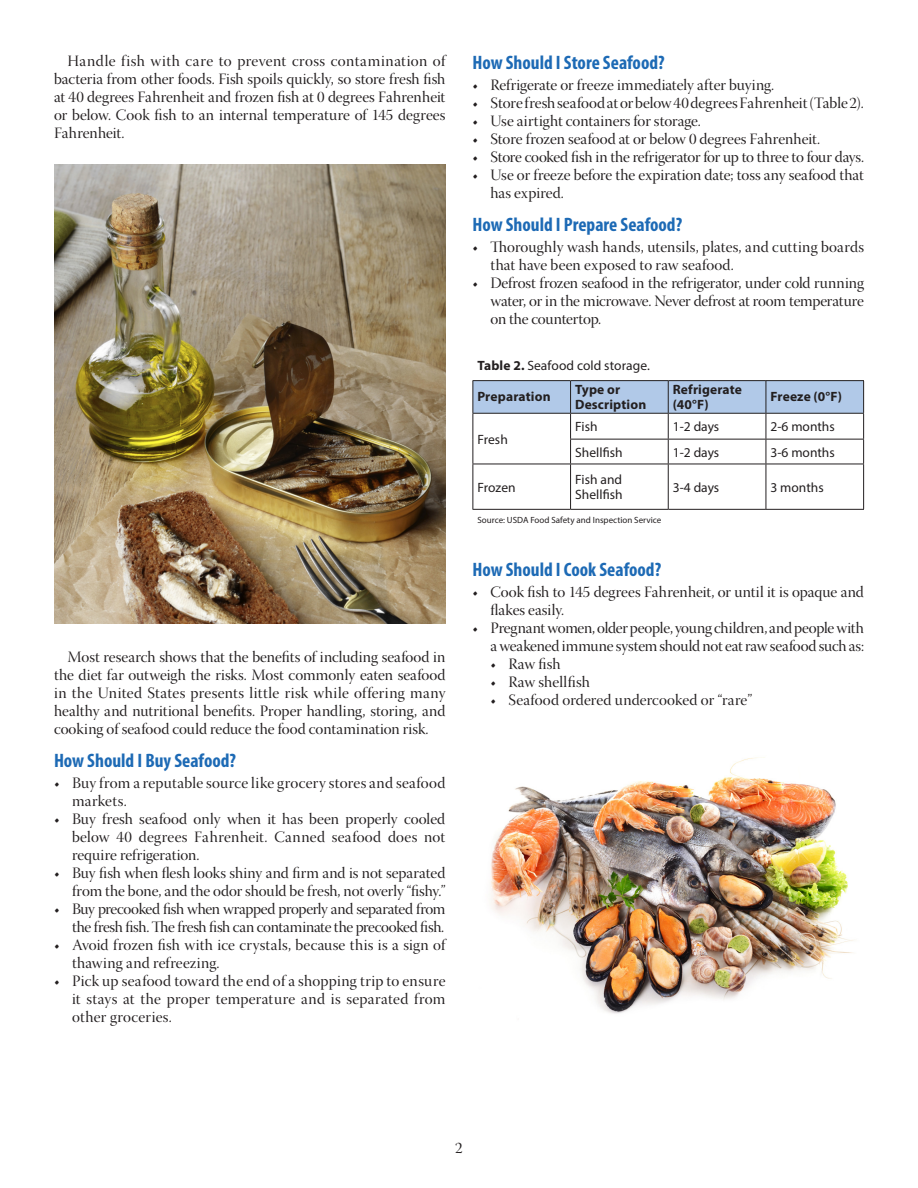
<style>
.page{position:relative;width:918px;height:1188px;background:#fff}
.page>*{position:absolute;margin:0;border:0;box-sizing:border-box;transform-origin:0 0}
._1{font:700 condensed 19.5px "Myriad Pro";color:#1d6ab5}
.body{font:15.75px/18px "Warnock Pro Disp";color:#231f20;text-align:justify}
.body-2{font:15.75px/18px "Warnock Pro Disp";letter-spacing:-.025em;color:#231f20;text-align:right}
.body-3{font:15.75px "Warnock Pro Disp";letter-spacing:-.02em;color:#231f20}
.table__body{font:13.5px "Myriad Pro";color:#231f20}
.table__header{font:700 13.5px/15px "Myriad Pro";letter-spacing:.01em;color:#231f20}
.table__header-2{font:13.5px "Myriad Pro";letter-spacing:.005em;color:#231f20}
.table__title{font:700 13.5px "Myriad Pro";letter-spacing:.01em;color:#231f20}
.table_hanging_footnote{font:9px "Myriad Pro";color:#231f20}
.s1{font-weight:700}
</style>
<div class="page">
<img style="left:54px;top:165px;width:391px;height:458px">
<svg style="left:472px;top:381px;width:392px;height:83px"></svg>
<hr style="left:472px;top:464px;width:99px;height:1px;background:#231f20">
<hr style="left:472px;top:464px;width:1px;height:45px;background:#231f20">
<hr style="left:571px;top:464px;width:97px;height:1px;background:#231f20">
<hr style="left:570px;top:464px;width:1px;height:45px;background:#231f20">
<hr style="left:668px;top:464px;width:98px;height:1px;background:#231f20">
<hr style="left:668px;top:464px;width:1px;height:45px;background:#231f20">
<hr style="left:766px;top:464px;width:98px;height:1px;background:#231f20">
<hr style="left:766px;top:464px;width:1px;height:45px;background:#231f20">
<hr style="left:863px;top:464px;width:1px;height:45px;background:#231f20">
<hr style="left:472px;top:380px;width:99px;height:1px;background:#231f20">
<hr style="left:472px;top:381px;width:1px;height:32px;background:#231f20">
<hr style="left:571px;top:380px;width:97px;height:1px;background:#231f20">
<hr style="left:570px;top:381px;width:1px;height:32px;background:#231f20">
<hr style="left:668px;top:380px;width:98px;height:1px;background:#231f20">
<hr style="left:668px;top:381px;width:1px;height:32px;background:#231f20">
<hr style="left:766px;top:380px;width:98px;height:1px;background:#231f20">
<hr style="left:766px;top:381px;width:1px;height:32px;background:#231f20">
<hr style="left:863px;top:381px;width:1px;height:32px;background:#231f20">
<hr style="left:472px;top:413px;width:99px;height:1px;background:#231f20">
<hr style="left:571px;top:413px;width:97px;height:1px;background:#231f20">
<hr style="left:668px;top:413px;width:98px;height:1px;background:#231f20">
<hr style="left:766px;top:413px;width:98px;height:1px;background:#231f20">
<hr style="left:472px;top:509px;width:99px;height:1px;background:#231f20">
<hr style="left:571px;top:509px;width:97px;height:1px;background:#231f20">
<hr style="left:668px;top:509px;width:98px;height:1px;background:#231f20">
<hr style="left:766px;top:509px;width:98px;height:1px;background:#231f20">
<img style="left:490px;top:757px;width:364px;height:257px">
<p class="body" style="left:54px;top:53px;width:393px;text-indent:14px">Handle fish with care to prevent cross contamination of bacteria from other foods. Fish spoils quickly, so store fresh fish at 40 degrees Fahrenheit and frozen fish at 0 degrees Fahrenheit or below. Cook fish to an internal temperature of 145 degrees Fahrenheit.</p>
<p class="_1" style="left:472px;top:50px;width:194px">How Should I Store Seafood?</p>
<p class="body" style="left:472px;top:77px;width:303px">• Refrigerate or freeze immediately after buying.</p>
<p class="body" style="left:472px;top:95px;width:393px">• Store fresh seafood at or below 40 degrees Fahrenheit (Table 2).</p>
<p class="body" style="left:472px;top:113px;width:230px">• Use airtight containers for storage.</p>
<p class="body" style="left:472px;top:131px;width:349px">• Store frozen seafood at or below 0 degrees Fahrenheit.</p>
<p class="body-3" style="left:472px;top:148px;width:393px">• Store cooked fish in the refrigerator for up to three to four days.</p>
<p class="body" style="left:490px;top:167px;width:375px;text-indent:-18px">• Use or freeze before the expiration date; toss any seafood that has expired.</p>
<p class="_1" style="left:472px;top:212px;width:211px">How Should I Prepare Seafood?</p>
<p class="body" style="left:490px;top:239px;width:375px;text-indent:-18px">• Thoroughly wash hands, utensils, plates, and cutting boards that have been exposed to raw seafood.</p>
<p class="body" style="left:490px;top:275px;width:375px;text-indent:-18px">• Defrost frozen seafood in the refrigerator, under cold running water, or in the microwave. Never defrost at room temperature on the countertop.</p>
<p class="table__header-2" style="left:477px;top:357px;width:174px"><span class="s1">Table 2.</span> Seafood cold storage.</p>
<p class="table__title" style="left:477px;top:388px;width:75px">Preparation</p>
<p class="table__header" style="left:575px;top:381px;width:47px">Type or</p>
<p class="table__header" style="left:575px;top:396px;width:73px">Description</p>
<p class="table__header" style="left:673px;top:381px;width:71px">Refrigerate (40°F)</p>
<p class="table__header" style="left:771px;top:389px;width:73px">Freeze (0°F)</p>
<p class="body" style="left:54px;top:650px;width:393px;text-indent:14px">Most research shows that the benefits of including seafood in the diet far outweigh the risks. Most commonly eaten seafood in the United States presents little risk while offering many healthy and nutritional benefits. Proper handling, storing, and cooking of seafood could reduce the food contamination risk.</p>
<p class="_1" style="left:54px;top:748px;width:184px">How Should I Buy Seafood?</p>
<p class="body" style="left:72px;top:776px;width:375px;text-indent:-18px">• Buy from a reputable source like grocery stores and seafood markets.</p>
<p class="body" style="left:72px;top:812px;width:375px;text-indent:-18px">• Buy fresh seafood only when it has been properly cooled below 40 degrees Fahrenheit. Canned seafood does not require refrigeration.</p>
<p class="body" style="left:54px;top:866px;width:393px;text-align:right">• Buy fish when flesh looks shiny and firm and is not separated from the bone, and the odor should be fresh, not overly “fishy.”</p>
<p class="body-2" style="left:54px;top:902px;width:393px">• Buy precooked fish when wrapped properly and separated from the fresh fish. The fresh fish can contaminate the precooked fish.</p>
<p class="body" style="left:72px;top:938px;width:375px;text-indent:-18px">• Avoid frozen fish with ice crystals, because this is a sign of thawing and refreezing.</p>
<p class="body" style="left:72px;top:974px;width:375px;text-indent:-18px">• Pick up seafood toward the end of a shopping trip to ensure it stays at the proper temperature and is separated from other groceries.</p>
<p class="table__body" style="left:477px;top:431px;width:32px">Fresh</p>
<p class="table__body" style="left:575px;top:418px;width:24px">Fish</p>
<p class="table__body" style="left:673px;top:418px;width:48px">1-2 days</p>
<p class="table__body" style="left:771px;top:418px;width:66px">2-6 months</p>
<p class="table__body" style="left:575px;top:444px;width:49px">Shellfish</p>
<p class="table__body" style="left:673px;top:444px;width:48px">1-2 days</p>
<p class="table__body" style="left:771px;top:444px;width:66px">3-6 months</p>
<p class="table__body" style="left:575px;top:471px;width:49px">Fish and</p>
<p class="table__body" style="left:575px;top:486px;width:49px">Shellfish</p>
<p class="table__body" style="left:673px;top:479px;width:48px">3-4 days</p>
<p class="table__body" style="left:771px;top:479px;width:55px">3 months</p>
<p class="table_hanging_footnote" style="left:477px;top:515px;width:185px">Source: USDA Food Safety and Inspection Service</p>
<p class="_1" style="left:472px;top:557px;width:190px">How Should I Cook Seafood?</p>
<p class="body" style="left:490px;top:584px;width:375px;text-indent:-18px">• Cook fish to 145 degrees Fahrenheit, or until it is opaque and flakes easily.</p>
<p class="body" style="left:472px;top:620px;width:393px;text-align:right">• Pregnant women, older people, young children, and people with a weakened immune system should not eat raw seafood such as:</p>
<p class="body" style="left:490px;top:656px;width:72px">• Raw fish</p>
<p class="body" style="left:490px;top:674px;width:101px">• Raw shellfish</p>
<p class="body" style="left:490px;top:692px;width:263px">• Seafood ordered undercooked or “rare”</p>
<p class="table__body" style="left:477px;top:479px;width:40px">Frozen</p>
<p class="body" style="left:455px;top:1141px;width:9px">2</p>
</div>
